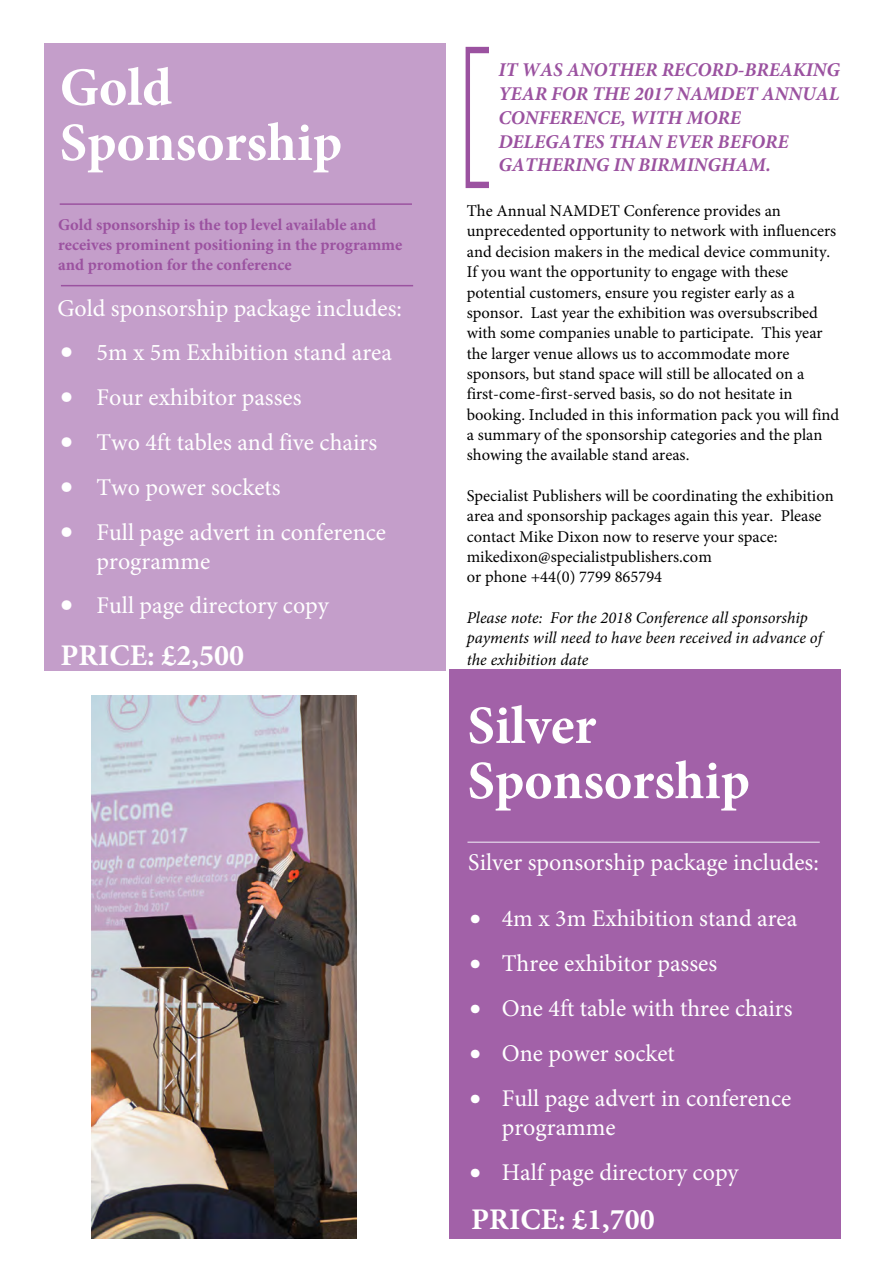
<style>
.page{position:relative;width:893px;height:1263px;background:#fff}
.page>*{position:absolute;margin:0;border:0;box-sizing:border-box;transform-origin:0 0}
.t1{font:700 54px/55.2px "Minion Pro";color:#fff}
.t2{font:700 30px "Minion Pro";color:#fff}
.t3{font:24px/28.3px "Minion Pro";color:#fff}
.t4{font:italic 700 19.5px/24px "Minion Pro";letter-spacing:-.005em;color:#9b52a0}
.t5{font:16.5px/20.4px "Minion Pro";color:#000}
.t6{font:700 16.5px/19.8px "Minion Pro";color:#9b52a0}
.t7{font:italic 16.5px/20.9px "Minion Pro";color:#000}
</style>
<div class="page">
<div style="left:44px;top:43px;width:401px;height:627px;background:#c49eca"></div>
<hr style="left:60px;top:203px;width:352px;height:2px;background:#9b52a0">
<hr style="left:61px;top:285px;width:352px;height:1px;background:#9b52a0">
<div style="left:449px;top:669px;width:392px;height:570px;background:#a261a8"></div>
<hr style="left:467px;top:841px;width:353px;height:2px;background:#d8c2de">
<img style="left:91px;top:696px;width:266px;height:543px">
<div style="left:465px;top:47px;width:27px;height:141px;border:5px solid #9b52a0"></div>
<h1 class="t1" style="left:60px;top:59px;width:284px">Gold<br>Sponsorship</h1>
<p class="t6" style="left:58px;top:215px;width:346px">Gold sponsorship is the top level available and receives prominent positioning in the programme and promotion for the conference</p>
<h3 class="t3" style="left:57px;top:294px;width:346px">Gold sponsorship package includes:</h3>
<h3 class="t3" style="left:61px;top:338px;width:333px">• 5m x 5m Exhibition stand area</h3>
<h3 class="t3" style="left:61px;top:383px;width:243px">• Four exhibitor passes</h3>
<h3 class="t3" style="left:61px;top:428px;width:318px">• Two 4ft tables and five chairs</h3>
<h3 class="t3" style="left:61px;top:473px;width:222px">• Two power sockets</h3>
<h3 class="t3" style="left:97px;top:518px;width:291px;text-indent:-36px">• Full page advert in conference programme</h3>
<h3 class="t3" style="left:61px;top:592px;width:270px">• Full page directory copy</h3>
<h2 class="t2" style="left:61px;top:634px;width:185px">PRICE: £2,500</h2>
<p class="t4" style="left:498px;top:57px;width:343px">IT WAS ANOTHER RECORD-BREAKING<br>YEAR FOR THE 2017 NAMDET ANNUAL<br>CONFERENCE, WITH MORE<br>DELEGATES THAN EVER BEFORE<br>GATHERING IN BIRMINGHAM.</p>
<p class="t5" style="left:467px;top:201px;width:374px">The Annual NAMDET Conference provides an unprecedented opportunity to network with influencers and decision makers in the medical device community.<br>If you want the opportunity to engage with these potential customers, ensure you register early as a sponsor. Last year the exhibition was oversubscribed with some companies unable to participate. This year the larger venue allows us to accommodate more sponsors, but stand space will still be allocated on a first-come-first-served basis, so do not hesitate in booking. Included in this information pack you will find a summary of the sponsorship categories and the plan showing the available stand areas.</p>
<p class="t5" style="left:467px;top:486px;width:368px">Specialist Publishers will be coordinating the exhibition area and sponsorship packages again this year. Please contact Mike Dixon now to reserve your space: mikedixon@specialistpublishers.com<br>or phone +44(0) 7799 865794</p>
<p class="t7" style="left:467px;top:607px;width:357px">Please note: For the 2018 Conference all sponsorship payments will need to have been received in advance of the exhibition date</p>
<h1 class="t1" style="left:467px;top:697px;width:284px">Silver<br>Sponsorship</h1>
<h3 class="t3" style="left:468px;top:848px;width:352px">Silver sponsorship package includes:</h3>
<h3 class="t3" style="left:470px;top:904px;width:329px">• 4m x 3m Exhibition stand area</h3>
<h3 class="t3" style="left:470px;top:949px;width:249px">• Three exhibitor passes</h3>
<h3 class="t3" style="left:470px;top:994px;width:324px">• One 4ft table with three chairs</h3>
<h3 class="t3" style="left:470px;top:1039px;width:207px">• One power socket</h3>
<h3 class="t3" style="left:502px;top:1084px;width:291px;text-indent:-32px">• Full page advert in conference programme</h3>
<h3 class="t3" style="left:470px;top:1158px;width:270px">• Half page directory copy</h3>
<h2 class="t2" style="left:471px;top:1198px;width:185px">PRICE: £1,700</h2>
</div>
